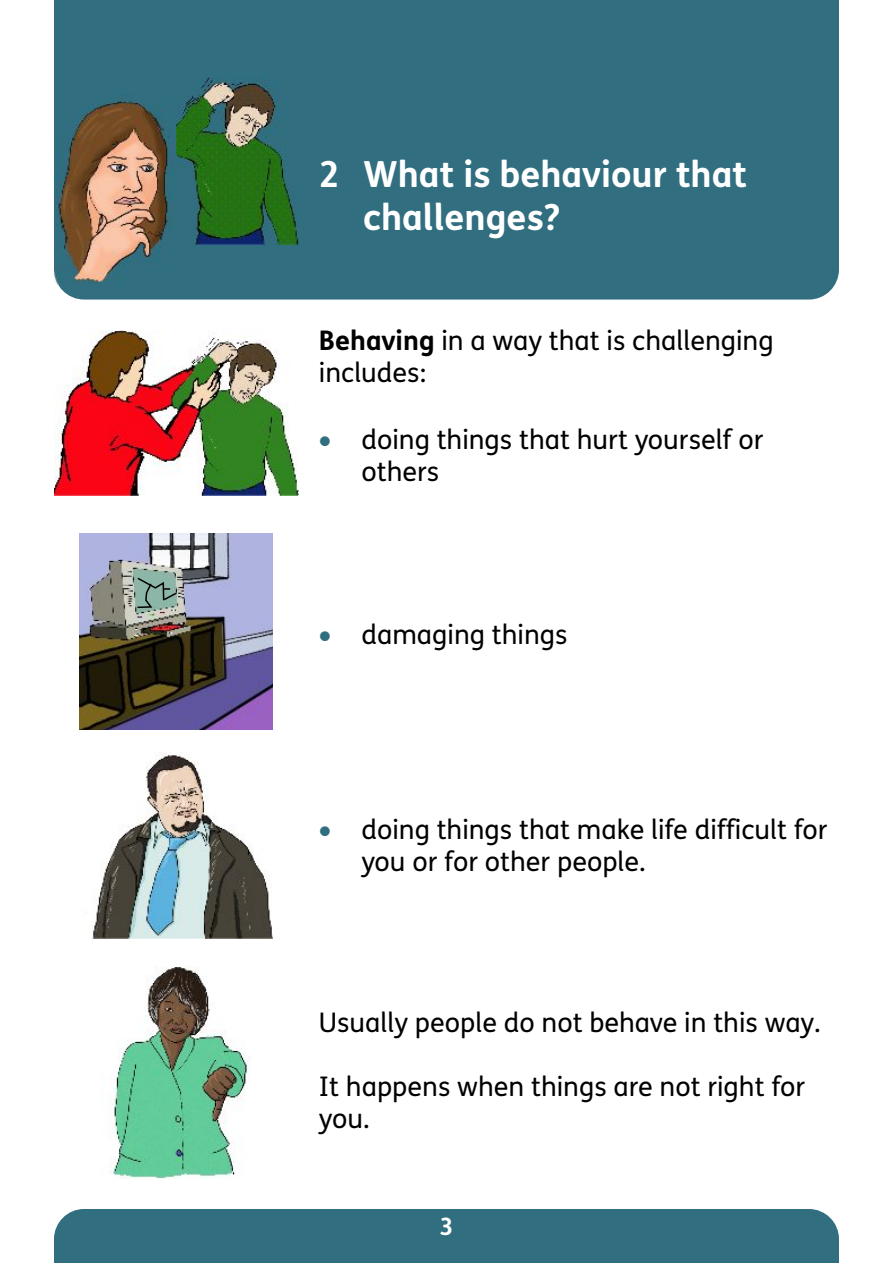
<style>
.page{position:relative;width:893px;height:1263px;background:#fff}
.page>*{position:absolute;margin:0;border:0;box-sizing:border-box;transform-origin:0 0}
.t1{font:700 36px/42.8px "FS Me";color:#fff}
.t2{font:27px/32.1px "FS Me";color:#000}
.t3{font:27px "Symbol";color:#316e80}
.t4{font:700 24px "FS Me";color:#fff}
.s1{font-weight:700}
</style>
<div class="page">
<div style="left:54px;top:1209px;width:785px;height:54px;background:#316e80"></div>
<div style="left:54px;top:0;width:785px;height:300px;background:#316e80"></div>
<img style="left:177px;top:78px;width:121px;height:166px">
<img style="left:54px;top:86px;width:119px;height:199px">
<img style="left:54px;top:331px;width:244px;height:164px">
<img style="left:79px;top:533px;width:193px;height:197px">
<img style="left:83px;top:554px;width:110px;height:91px">
<svg style="left:136px;top:576px;width:42px;height:33px"></svg>
<img style="left:92px;top:755px;width:181px;height:183px">
<img style="left:109px;top:966px;width:141px;height:212px">
<p class="t1" style="left:363px;top:156px;width:385px;text-indent:-44px">2 What is behaviour that challenges?</p>
<p class="t2" style="left:319px;top:328px;width:456px"><span class="s1">Behaving</span> in a way that is challenging includes:</p>
<p class="t3" style="left:319px;top:430px;width:14px">•</p>
<p class="t2" style="left:361px;top:426px;width:403px">doing things that hurt yourself or others</p>
<p class="t3" style="left:319px;top:625px;width:14px">•</p>
<p class="t2" style="left:361px;top:621px;width:207px">damaging things</p>
<p class="t3" style="left:319px;top:820px;width:14px">•</p>
<p class="t2" style="left:361px;top:816px;width:468px">doing things that make life difficult for you or for other people.</p>
<p class="t2" style="left:319px;top:1009px;width:503px">Usually people do not behave in this way.</p>
<p class="t2" style="left:319px;top:1073px;width:488px">It happens when things are not right for you.</p>
<p class="t4" style="left:439px;top:1217px;width:16px">3</p>
</div>
